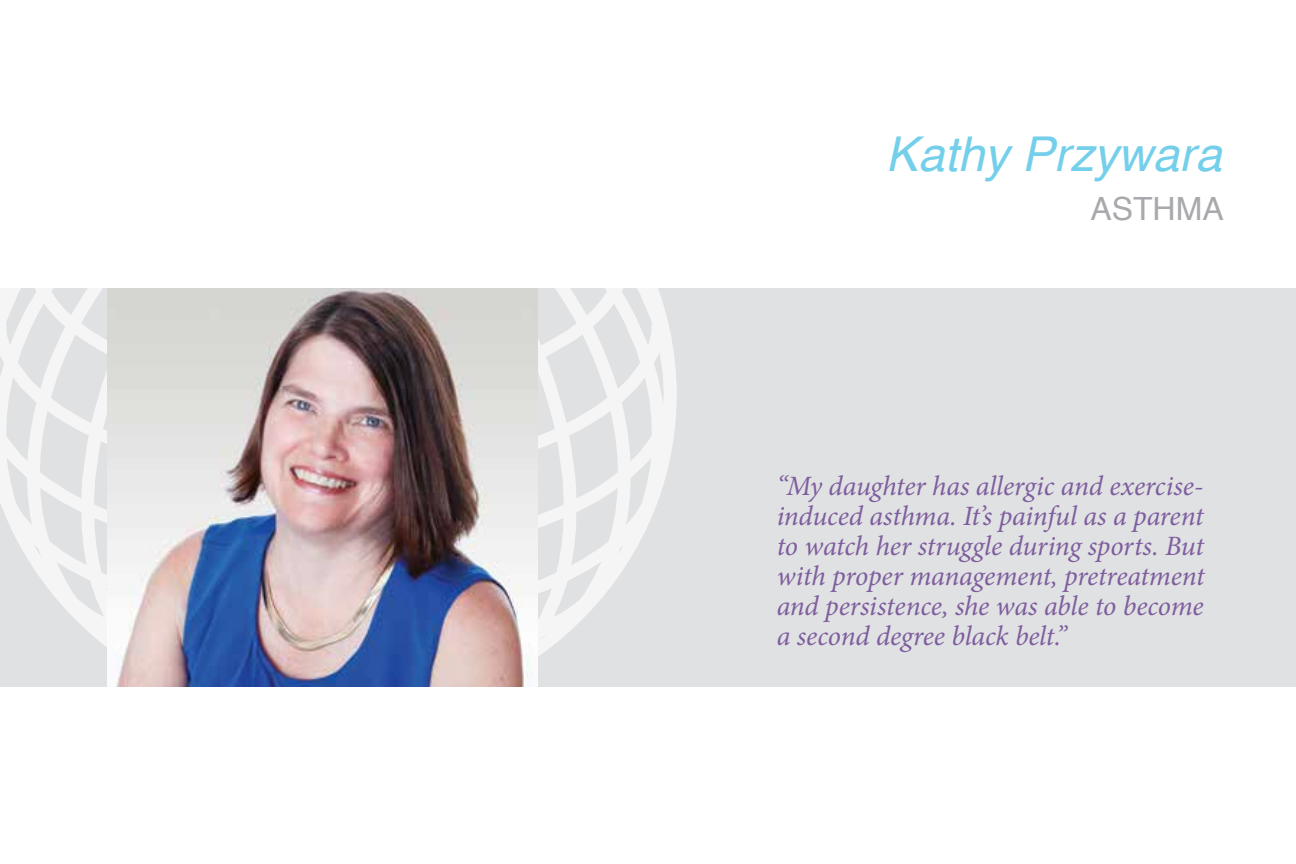
<style>
.page{position:relative;width:1296px;height:864px;background:#fff}
.page>*{position:absolute;margin:0;border:0;box-sizing:border-box;transform-origin:0 0}
.t1{font:italic 48px "Helvetica";color:#74cfea}
.t2{font:32px "Helvetica";color:#a7a9ac}
.t3{font:italic 28px/30px "Minion Pro";letter-spacing:-.005em;color:#7e5d9e;text-align:justify}
</style>
<div class="page">
<div style="left:0;top:288px;width:1296px;height:399px;background:#e0e1e2"></div>
<svg style="left:0;top:288px;width:677px;height:368px"></svg>
<img style="left:107px;top:288px;width:431px;height:399px">
<h1 class="t1" style="left:886px;top:117px;width:338px">Kathy Przywara</h1>
<p class="t2" style="left:1090px;top:187px;width:135px">ASTHMA</p>
<p class="t3" style="left:777px;top:471px;width:430px">“My daughter has allergic and exercise&shy;induced asthma. It’s painful as a parent to watch her struggle during sports. But with proper management, pretreatment and persistence, she was able to become a second degree black belt.”</p>
</div>
